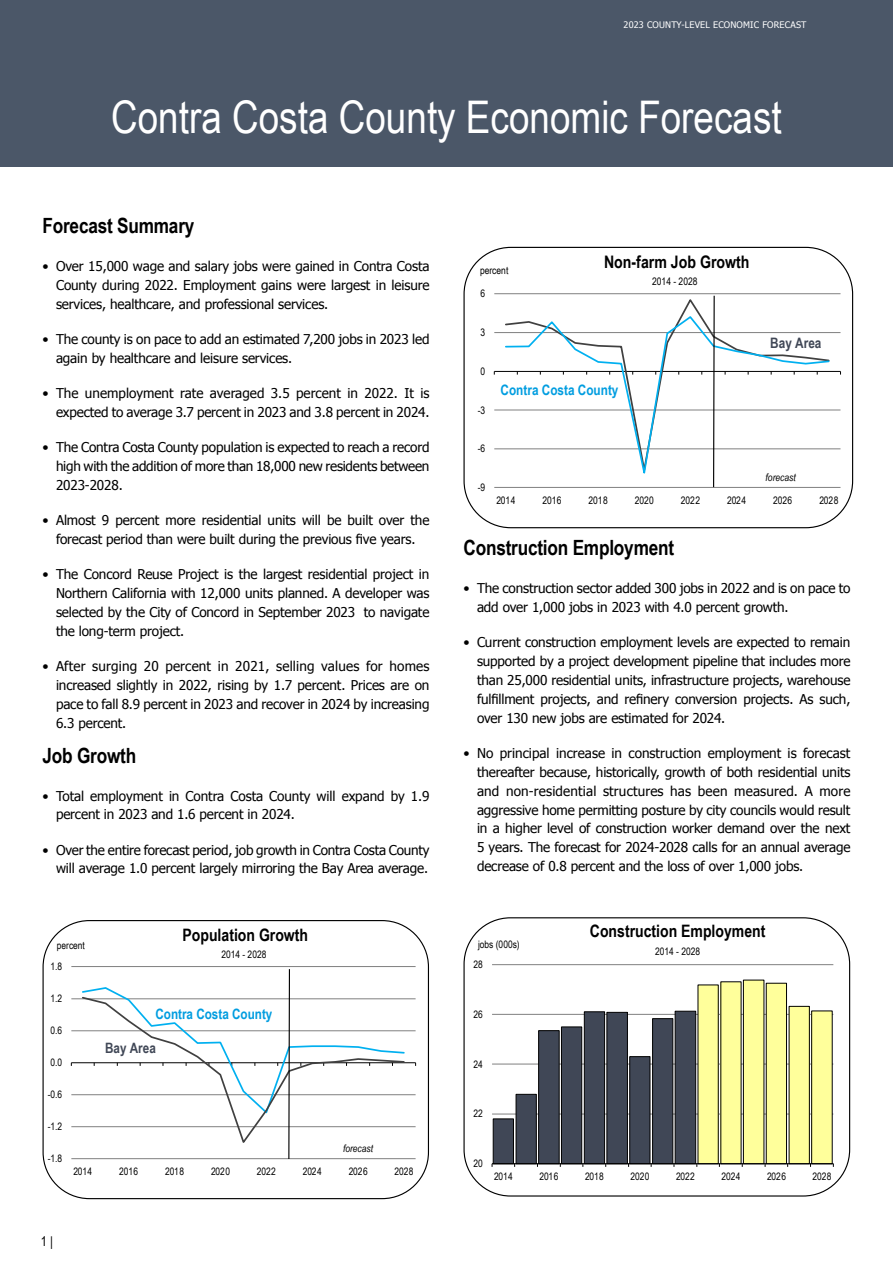
<style>
.page{position:relative;width:893px;height:1263px;background:#fff}
.page>*{position:absolute;margin:0;border:0;box-sizing:border-box;transform-origin:0 0}
.t1{font:45px "Arial Narrow";color:#fff}
.Profile_Subhead_1{font:700 21px "Arial Narrow";letter-spacing:-.01em;color:#000}
.t2{font:700 17.25px "Arial Narrow";color:#000}
.t3{font:700 17.1px "Arial Narrow";color:#000}
.t4{font:700 14.4px "Arial Narrow";color:#009de0}
.t5{font:700 14.4px "Arial Narrow";color:#404756}
.t6{font:700 14.25px "Arial Narrow";color:#009de0}
.t7{font:700 14.25px "Arial Narrow";color:#404756}
.Profile_Body_Text{font:13.5px/18.9px "Tahoma";letter-spacing:-.01em;color:#000;text-align:justify}
.t8{font:13.5px "Arial Narrow";color:#000}
.t9{font:10.35px "Arial Narrow";color:#000}
.t10{font:italic 10.35px "Arial Narrow";color:#000}
.t11{font:9px "Tahoma";letter-spacing:.02em;color:#fff}
</style>
<div class="page">
<div style="left:0;top:0;width:893px;height:167px;background:#4b5768"></div>
<hr style="left:71px;top:1158px;width:345px;height:1px;background:#808080">
<hr style="left:71px;top:1126px;width:345px;height:1px;background:#808080">
<hr style="left:71px;top:1094px;width:345px;height:1px;background:#808080">
<hr style="left:71px;top:1030px;width:345px;height:1px;background:#808080">
<hr style="left:71px;top:998px;width:345px;height:1px;background:#808080">
<hr style="left:71px;top:966px;width:345px;height:1px;background:#808080">
<hr style="left:71px;top:1062px;width:345px;height:1px;background:#000">
<svg style="left:81px;top:969px;width:325px;height:191px"></svg>
<hr style="left:494px;top:487px;width:346px;height:1px;background:#808080">
<hr style="left:494px;top:449px;width:346px;height:1px;background:#808080">
<hr style="left:494px;top:410px;width:346px;height:1px;background:#808080">
<hr style="left:494px;top:332px;width:346px;height:1px;background:#808080">
<hr style="left:494px;top:293px;width:346px;height:1px;background:#808080">
<hr style="left:494px;top:371px;width:346px;height:1px;background:#000">
<svg style="left:504px;top:315px;width:327px;height:159px"></svg>
<svg style="left:712px;top:295px;width:3px;height:192px"></svg>
<hr style="left:492px;top:1114px;width:341px;height:1px;background:#808080">
<hr style="left:492px;top:1064px;width:341px;height:1px;background:#808080">
<hr style="left:492px;top:1014px;width:341px;height:1px;background:#808080">
<hr style="left:492px;top:964px;width:341px;height:1px;background:#808080">
<div style="left:698px;top:985px;width:20px;height:179px;background:#ffff9b"></div>
<div style="left:721px;top:982px;width:20px;height:182px;background:#ffff9b"></div>
<div style="left:743px;top:980px;width:21px;height:184px;background:#ffff9b"></div>
<div style="left:743px;top:980px;width:21px;height:184px;border:1px solid #000"></div>
<div style="left:766px;top:983px;width:20px;height:181px;background:#ffff9b"></div>
<div style="left:766px;top:983px;width:21px;height:181px;border:1px solid #000"></div>
<div style="left:789px;top:1006px;width:20px;height:158px;background:#ffff9b"></div>
<div style="left:789px;top:1006px;width:21px;height:158px;border:1px solid #000"></div>
<div style="left:812px;top:1011px;width:20px;height:153px;background:#ffff9b"></div>
<div style="left:811px;top:1011px;width:21px;height:153px;border:1px solid #000"></div>
<hr style="left:492px;top:1163px;width:341px;height:1px;background:#000">
<svg style="left:492px;top:1011px;width:205px;height:156px"></svg>
<p class="t11" style="left:624px;top:19px;width:184px">2023 COUNTY-LEVEL ECONOMIC FORECAST</p>
<h1 class="t1" style="left:111px;top:85px;width:672px">Contra Costa County Economic Forecast</h1>
<h1 class="Profile_Subhead_1" style="left:43px;top:210px;width:153px">Forecast Summary</h1>
<p class="Profile_Body_Text" style="left:56px;top:256px;width:375px;text-indent:-14px">• Over 15,000 wage and salary jobs were gained in Contra Costa County during 2022. Employment gains were largest in leisure services, healthcare, and professional services.</p>
<p class="Profile_Body_Text" style="left:56px;top:329px;width:375px;text-indent:-14px">• The county is on pace to add an estimated 7,200 jobs in 2023 led again by healthcare and leisure services.</p>
<p class="Profile_Body_Text" style="left:43px;top:383px;width:388px;text-align:right">• The unemployment rate averaged 3.5 percent in 2022. It is expected to average 3.7 percent in 2023 and 3.8 percent in 2024.</p>
<p class="Profile_Body_Text" style="left:56px;top:437px;width:375px;text-indent:-14px">• The Contra Costa County population is expected to reach a record high with the addition of more than 18,000 new residents between 2023-2028.</p>
<p class="Profile_Body_Text" style="left:43px;top:510px;width:388px;text-align:center">• Almost 9 percent more residential units will be built over the forecast period than were built during the previous five years.</p>
<p class="Profile_Body_Text" style="left:56px;top:564px;width:375px;text-indent:-14px">• The Concord Reuse Project is the largest residential project in Northern California with 12,000 units planned. A developer was selected by the City of Concord in September 2023 to navigate the long-term project.</p>
<p class="Profile_Body_Text" style="left:56px;top:656px;width:375px;text-indent:-14px">• After surging 20 percent in 2021, selling values for homes increased slightly in 2022, rising by 1.7 percent. Prices are on pace to fall 8.9 percent in 2023 and recover in 2024 by increasing 6.3 percent.</p>
<h1 class="Profile_Subhead_1" style="left:43px;top:739px;width:95px">Job Growth</h1>
<p class="Profile_Body_Text" style="left:56px;top:785px;width:375px;text-indent:-14px">• Total employment in Contra Costa County will expand by 1.9 percent in 2023 and 1.6 percent in 2024.</p>
<p class="Profile_Body_Text" style="left:43px;top:839px;width:388px;text-align:right">• Over the entire forecast period, job growth in Contra Costa County will average 1.0 percent largely mirroring the Bay Area average.</p>
<p class="t9" style="left:57px;top:937px;width:30px">percent</p>
<p class="t9" style="left:51px;top:959px;width:13px">1.8</p>
<p class="t9" style="left:51px;top:991px;width:13px">1.2</p>
<p class="t9" style="left:51px;top:1023px;width:13px">0.6</p>
<p class="t9" style="left:51px;top:1055px;width:13px">0.0</p>
<p class="t9" style="left:48px;top:1087px;width:16px">-0.6</p>
<p class="t9" style="left:48px;top:1119px;width:16px">-1.2</p>
<p class="t9" style="left:48px;top:1151px;width:16px">-1.8</p>
<p class="t3" style="left:183px;top:922px;width:127px">Population Growth</p>
<p class="t9" style="left:221px;top:947px;width:46px">2014 - 2028</p>
<p class="t6" style="left:155px;top:1003px;width:119px">Contra Costa County</p>
<p class="t7" style="left:105px;top:1037px;width:52px">Bay Area</p>
<p class="t10" style="left:343px;top:1143px;width:31px">forecast</p>
<p class="t9" style="left:73px;top:1163px;width:20px">2014</p>
<p class="t9" style="left:119px;top:1163px;width:20px">2016</p>
<p class="t9" style="left:165px;top:1163px;width:20px">2018</p>
<p class="t9" style="left:211px;top:1163px;width:20px">2020</p>
<p class="t9" style="left:257px;top:1163px;width:20px">2022</p>
<p class="t9" style="left:303px;top:1163px;width:20px">2024</p>
<p class="t9" style="left:349px;top:1163px;width:20px">2026</p>
<p class="t9" style="left:395px;top:1163px;width:20px">2028</p>
<p class="t8" style="left:41px;top:1231px;width:14px">1 |</p>
<p class="t9" style="left:480px;top:263px;width:30px">percent</p>
<p class="t9" style="left:480px;top:286px;width:6px">6</p>
<p class="t9" style="left:480px;top:325px;width:6px">3</p>
<p class="t9" style="left:480px;top:364px;width:6px">0</p>
<p class="t2" style="left:604px;top:249px;width:147px">Non-farm Job Growth</p>
<p class="t9" style="left:652px;top:273px;width:47px">2014 - 2028</p>
<p class="t9" style="left:478px;top:402px;width:9px">-3</p>
<p class="t9" style="left:478px;top:441px;width:9px">-6</p>
<p class="t9" style="left:478px;top:480px;width:9px">-9</p>
<p class="t4" style="left:500px;top:379px;width:119px">Contra Costa County</p>
<p class="t5" style="left:770px;top:332px;width:53px">Bay Area</p>
<p class="t10" style="left:766px;top:471px;width:32px">forecast</p>
<p class="t9" style="left:496px;top:492px;width:21px">2014</p>
<p class="t9" style="left:542px;top:492px;width:21px">2016</p>
<p class="t9" style="left:589px;top:492px;width:21px">2018</p>
<p class="t9" style="left:635px;top:492px;width:21px">2020</p>
<p class="t9" style="left:681px;top:492px;width:21px">2022</p>
<p class="t9" style="left:727px;top:492px;width:21px">2024</p>
<p class="t9" style="left:773px;top:492px;width:21px">2026</p>
<p class="t9" style="left:819px;top:492px;width:21px">2028</p>
<h1 class="Profile_Subhead_1" style="left:463px;top:532px;width:212px">Construction Employment</h1>
<p class="Profile_Body_Text" style="left:477px;top:578px;width:375px;text-indent:-14px">• The construction sector added 300 jobs in 2022 and is on pace to add over 1,000 jobs in 2023 with 4.0 percent growth.</p>
<p class="Profile_Body_Text" style="left:477px;top:632px;width:375px;text-indent:-14px">• Current construction employment levels are expected to remain supported by a project development pipeline that includes more than 25,000 residential units, infrastructure projects, warehouse fulfillment projects, and refinery conversion projects. As such, over 130 new jobs are estimated for 2024.</p>
<p class="Profile_Body_Text" style="left:477px;top:743px;width:375px;text-indent:-14px">• No principal increase in construction employment is forecast thereafter because, historically, growth of both residential units and non-residential structures has been measured. A more aggressive home permitting posture by city councils would result in a higher level of construction worker demand over the next 5 years. The forecast for 2024-2028 calls for an annual average decrease of 0.8 percent and the loss of over 1,000 jobs.</p>
<p class="t9" style="left:478px;top:936px;width:43px">jobs (000s)</p>
<p class="t9" style="left:474px;top:957px;width:11px">28</p>
<p class="t9" style="left:474px;top:1007px;width:11px">26</p>
<p class="t9" style="left:474px;top:1056px;width:11px">24</p>
<p class="t9" style="left:474px;top:1106px;width:11px">22</p>
<p class="t9" style="left:474px;top:1156px;width:11px">20</p>
<p class="t3" style="left:590px;top:918px;width:177px">Construction Employment</p>
<p class="t9" style="left:655px;top:943px;width:47px">2014 - 2028</p>
<p class="t9" style="left:494px;top:1168px;width:20px">2014</p>
<p class="t9" style="left:539px;top:1168px;width:20px">2016</p>
<p class="t9" style="left:585px;top:1168px;width:20px">2018</p>
<p class="t9" style="left:630px;top:1168px;width:20px">2020</p>
<p class="t9" style="left:676px;top:1168px;width:20px">2022</p>
<p class="t9" style="left:721px;top:1168px;width:20px">2024</p>
<p class="t9" style="left:767px;top:1168px;width:20px">2026</p>
<p class="t9" style="left:812px;top:1168px;width:20px">2028</p>
</div>
